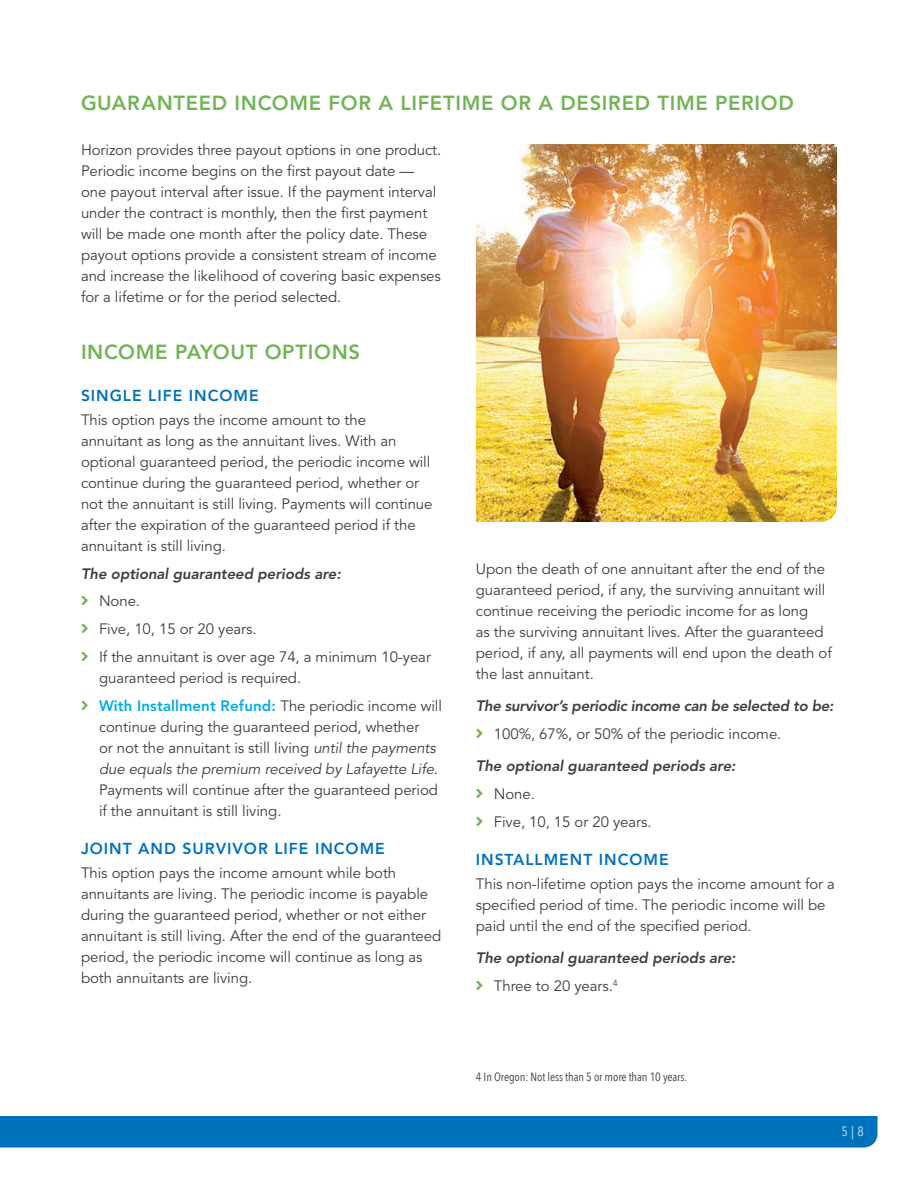
<style>
.page{position:relative;width:918px;height:1188px;background:#fff}
.page>*{position:absolute;margin:0;border:0;box-sizing:border-box;transform-origin:0 0}
.MAJOR_HEAD{font:800 20.25px "Avenir LT Std";letter-spacing:.03em;color:#72b456}
.MSP_subhead_1{font:800 15.75px "Avenir LT Std";letter-spacing:.06em;color:#0072bc}
.MSP_body_text{font:15px/21px "Avenir LT Std";letter-spacing:-.005em;color:#3e3e3f}
.MSP_body_text-2{font:italic 800 15px "Avenir LT Std";letter-spacing:-.005em;color:#3e3e3f}
.t1{font:condensed 13.5px "Avenir Next LT Pro";color:#c2e4f7}
.MC_disclosure{font:condensed 12px "Avenir Next LT Pro";letter-spacing:-.005em;color:#3e3e3f}
.s1{color:#72b456}
.s2{font-weight:800;color:#00abe7}
.s3{font-style:italic}
</style>
<div class="page">
<div style="left:0;top:1116px;width:878px;height:32px;background:#0072bc"></div>
<img style="left:476px;top:144px;width:361px;height:378px">
<p class="MAJOR_HEAD" style="left:81px;top:91px;width:714px">GUARANTEED INCOME FOR A LIFETIME OR A DESIRED TIME PERIOD</p>
<p class="MSP_body_text" style="left:81px;top:140px;width:362px">Horizon provides three payout options in one product.<br>Periodic income begins on the first payout date — one payout interval after issue. If the payment interval under the contract is monthly, then the first payment will be made one month after the policy date. These payout options provide a consistent stream of income and increase the likelihood of covering basic expenses for a lifetime or for the period selected.</p>
<p class="MAJOR_HEAD" style="left:81px;top:340px;width:281px">INCOME PAYOUT OPTIONS</p>
<p class="MSP_subhead_1" style="left:81px;top:386px;width:179px">SINGLE LIFE INCOME</p>
<p class="MSP_body_text" style="left:81px;top:410px;width:353px">This option pays the income amount to the<br>annuitant as long as the annuitant lives. With an optional guaranteed period, the periodic income will continue during the guaranteed period, whether or not the annuitant is still living. Payments will continue after the expiration of the guaranteed period if the annuitant is still living.</p>
<p class="MSP_body_text-2" style="left:81px;top:564px;width:261px">The optional guaranteed periods are:</p>
<p class="MSP_body_text" style="left:81px;top:591px;width:61px"><span class="s1">■●▼</span> None.</p>
<p class="MSP_body_text" style="left:81px;top:619px;width:177px"><span class="s1">■●▼</span> Five, 10, 15 or 20 years.</p>
<p class="MSP_body_text" style="left:99px;top:647px;width:333px;text-indent:-18px"><span class="s1">■●▼</span> If the annuitant is over age 74, a minimum 10-year guaranteed period is required.</p>
<p class="MSP_body_text" style="left:99px;top:695px;width:345px;text-indent:-18px"><span class="s1">■●▼</span> <span class="s2">With Installment Refund:</span> The periodic income will continue during the guaranteed period, whether<br>or not the annuitant is still living <span class="s3">until the payments due equals the premium received by Lafayette Life.<br></span>Payments will continue after the guaranteed period if the annuitant is still living.</p>
<p class="MSP_subhead_1" style="left:81px;top:839px;width:305px">JOINT AND SURVIVOR LIFE INCOME</p>
<p class="MSP_body_text" style="left:81px;top:863px;width:362px">This option pays the income amount while both annuitants are living. The periodic income is payable during the guaranteed period, whether or not either annuitant is still living. After the end of the guaranteed period, the periodic income will continue as long as both annuitants are living.</p>
<p class="MSP_body_text" style="left:476px;top:559px;width:357px">Upon the death of one annuitant after the end of the guaranteed period, if any, the surviving annuitant will continue receiving the periodic income for as long<br>as the surviving annuitant lives. After the guaranteed period, if any, all payments will end upon the death of the last annuitant.</p>
<p class="MSP_body_text-2" style="left:476px;top:697px;width:359px">The survivor’s periodic income can be selected to be:</p>
<p class="MSP_body_text" style="left:476px;top:724px;width:307px"><span class="s1">■●▼</span> 100%, 67%, or 50% of the periodic income.</p>
<p class="MSP_body_text-2" style="left:476px;top:757px;width:261px">The optional guaranteed periods are:</p>
<p class="MSP_body_text" style="left:476px;top:784px;width:61px"><span class="s1">■●▼</span> None.</p>
<p class="MSP_body_text" style="left:476px;top:811px;width:177px"><span class="s1">■●▼</span> Five, 10, 15 or 20 years.</p>
<p class="MSP_subhead_1" style="left:476px;top:850px;width:194px">INSTALLMENT INCOME</p>
<p class="MSP_body_text" style="left:476px;top:874px;width:361px">This non-lifetime option pays the income amount for a specified period of time. The periodic income will be paid until the end of the specified period.</p>
<p class="MSP_body_text-2" style="left:476px;top:949px;width:261px">The optional guaranteed periods are:</p>
<p class="MSP_body_text" style="left:476px;top:976px;width:143px"><span class="s1">■●▼</span> Three to 20 years.<sup>4</sup></p>
<p class="MC_disclosure" style="left:476px;top:1069px;width:213px">4 In Oregon: Not less than 5 or more than 10 years.</p>
<p class="t1" style="left:842px;top:1123px;width:24px">5|8</p>
</div>
